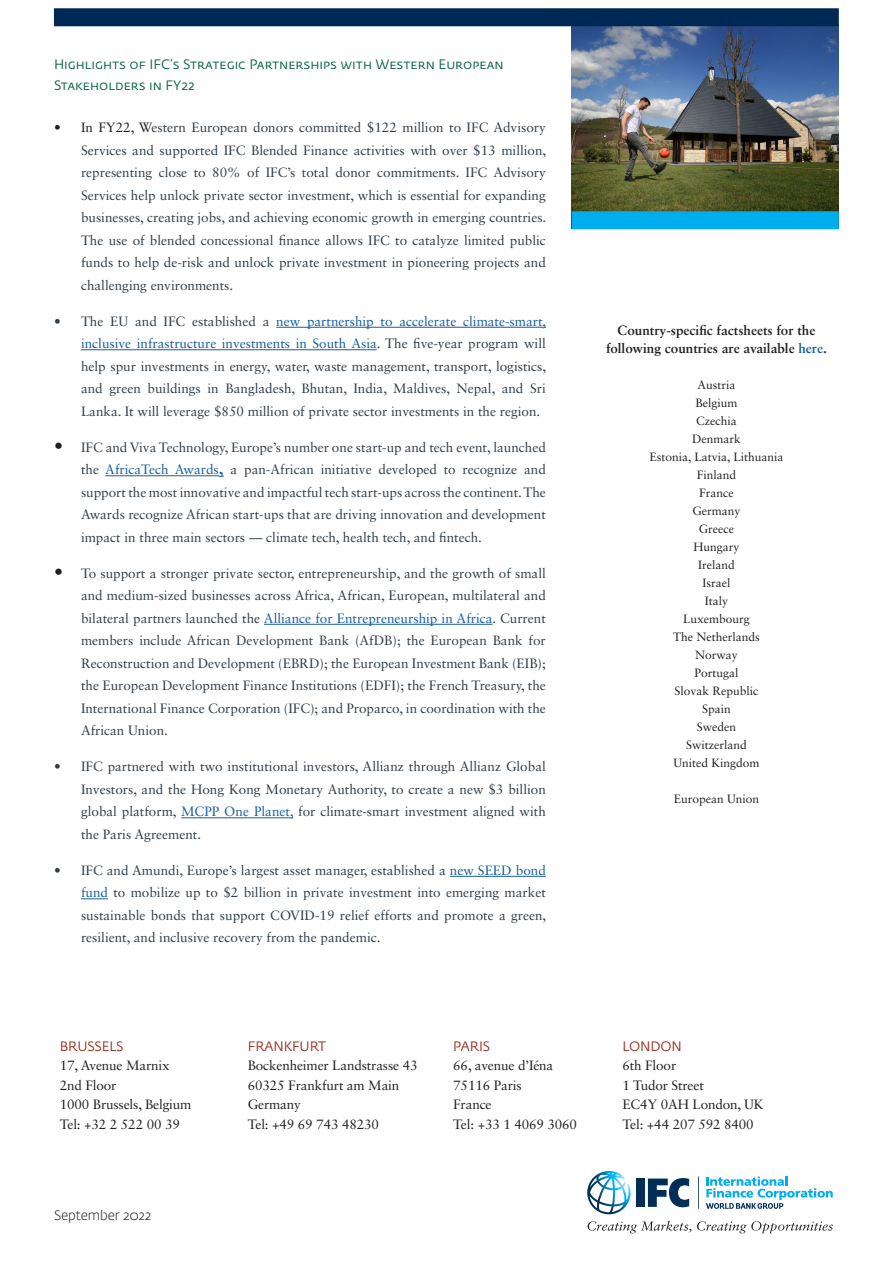
<style>
.page{position:relative;width:893px;height:1263px;background:#fff}
.page>*{position:absolute;margin:0;border:0;box-sizing:border-box;transform-origin:0 0}
.t1{font:13.5px/22.5px "Sabon LT Std";color:#313e48;text-align:justify}
._4_-_ContactInfo_Bod{font:13.5px "Sabon LT Std";letter-spacing:-.01em;color:#231f20}
.t2{font:13.5px/21px "Fedra Sans Std";color:#0b6546}
.t3{font:700 13.5px "Sabon LT Std";color:#231f20}
._4_-_ContactInfo_Bod-2{font:13.5px "Fedra Sans Std";letter-spacing:-.01em;color:#9c3022}
._4_-_ContactInfo_Bod-3{font:300 13.5px "Fedra Sans Std";letter-spacing:-.01em;color:#231f20}
.t4{font:12px "Sabon LT Std";color:#231f20}
.s1{color:#231f20}
.s2{color:#175d9e}
.s3{font-size:18px;color:#231f20}
.s4{font-size:18px;color:#175d9e}
</style>
<div class="page">
<hr style="left:276px;top:327px;width:270px;height:1px;background:#175d9e">
<hr style="left:81px;top:349px;width:296px;height:1px;background:#175d9e">
<hr style="left:105px;top:475px;width:114px;height:1px;background:#175d9e">
<hr style="left:264px;top:624px;width:229px;height:1px;background:#175d9e">
<hr style="left:181px;top:817px;width:112px;height:1px;background:#175d9e">
<hr style="left:450px;top:876px;width:96px;height:1px;background:#175d9e">
<svg style="left:81px;top:898px;width:27px;height:1px"></svg>
<img style="left:572px;top:26px;width:267px;height:185px">
<div style="left:54px;top:8px;width:785px;height:18px;background:#002855"></div>
<div style="left:572px;top:211px;width:267px;height:18px;background:#00aeef"></div>
<div style="left:636px;top:1178px;width:9px;height:29px;background:#002e54"></div>
<svg style="left:587px;top:1171px;width:43px;height:43px"></svg>
<svg style="left:648px;top:1178px;width:41px;height:29px"></svg>
<hr style="left:698px;top:1176px;width:1px;height:33px;background:#002e54">
<svg style="left:706px;top:1176px;width:127px;height:33px"></svg>
<svg style="left:588px;top:1221px;width:245px;height:12px"></svg>
<p class="t2" style="left:54px;top:54px;width:451px">Highlights of IFC’s Strategic Partnerships with Western European<br>Stakeholders in FY22</p>
<p class="t1" style="left:81px;top:116px;width:467px;text-indent:-27px"><span class="s1">• In FY22, W</span>estern European donors committed $122 million to IFC Advisory Services and supported IFC Blended Finance activities with over $13 million, representing close to 80% of IFC’s total donor commitments. IFC Advisory Services help unlock private sector investment, which is essential for expanding businesses, creating jobs, and achieving economic growth in emerging countries.<br>The use of blended concessional finance allows IFC to catalyze limited public funds to help de-risk and unlock private investment in pioneering projects and challenging environments.</p>
<p class="t1" style="left:81px;top:310px;width:467px;text-indent:-27px">• The EU and IFC established a <span class="s2">new partnership to accelerate climate-smart, inclusive infrastructure investments in South Asia</span>. The five-year program will help spur investments in energy, water, waste management, transport, logistics, and green buildings in Bangladesh, Bhutan, India, Maldives, Nepal, and Sri Lanka. It will leverage $850 million of private sector investments in the region.</p>
<p class="t1" style="left:81px;top:436px;width:466px;text-indent:-27px"><span class="s3">•</span> IFC and Viva Technology, Europe’s number one start-up and tech event, launched the <span class="s2">AfricaTech Awards</span><span class="s4">,</span> a pan-African initiative developed to recognize and support the most innovative and impactful tech start-ups across the continent. The Awards recognize African start-ups that are driving innovation and development impact in three main sectors — climate tech, health tech, and fintech.</p>
<p class="t1" style="left:81px;top:562px;width:466px;text-indent:-27px"><span class="s3">•</span> To support a stronger private sector, entrepreneurship, and the growth of small and medium-sized businesses across Africa, African, European, multilateral and bilateral partners launched the <span class="s2">Alliance for Entrepreneurship in Africa</span>. Current members include African Development Bank (AfDB); the European Bank for Reconstruction and Development (EBRD); the European Investment Bank (EIB); the European Development Finance Institutions (EDFI); the French Treasury, the International Finance Corporation (IFC); and Proparco, in coordination with the African Union.</p>
<p class="t1" style="left:81px;top:755px;width:466px;text-indent:-27px">• IFC partnered with two institutional investors, Allianz through Allianz Global Investors, and the Hong Kong Monetary Authority, to create a new $3 billion global platform, <span class="s2">MCPP One Planet,</span> for climate-smart investment aligned with the Paris Agreement.</p>
<p class="t1" style="left:81px;top:859px;width:467px;text-indent:-27px">• IFC and Amundi, Europe’s largest asset manager, established a <span class="s2">new SEED bond fund</span> to mobilize up to $2 billion in private investment into emerging market sustainable bonds that support COVID-19 relief efforts and promote a green, resilient, and inclusive recovery from the pandemic.</p>
<p class="t3" style="left:618px;top:322px;width:199px">Country-specific factsheets for the</p>
<p class="t3" style="left:606px;top:340px;width:222px">following countries are available <span class="s2">here</span>.</p>
<p class="t4" style="left:697px;top:378px;width:39px">Austria</p>
<p class="t4" style="left:695px;top:396px;width:43px">Belgium</p>
<p class="t4" style="left:696px;top:414px;width:42px">Czechia</p>
<p class="t4" style="left:692px;top:432px;width:50px">Denmark</p>
<p class="t4" style="left:650px;top:450px;width:135px">Estonia, Latvia, Lithuania</p>
<p class="t4" style="left:697px;top:468px;width:41px">Finland</p>
<p class="t4" style="left:699px;top:486px;width:36px">France</p>
<p class="t4" style="left:692px;top:504px;width:49px">Germany</p>
<p class="t4" style="left:699px;top:522px;width:37px">Greece</p>
<p class="t4" style="left:693px;top:540px;width:48px">Hungary</p>
<p class="t4" style="left:698px;top:558px;width:38px">Ireland</p>
<p class="t4" style="left:702px;top:576px;width:29px">Israel</p>
<p class="t4" style="left:705px;top:594px;width:25px">Italy</p>
<p class="t4" style="left:683px;top:612px;width:68px">Luxembourg</p>
<p class="t4" style="left:673px;top:630px;width:88px">The Netherlands</p>
<p class="t4" style="left:695px;top:648px;width:44px">Norway</p>
<p class="t4" style="left:694px;top:666px;width:46px">Portugal</p>
<p class="t4" style="left:674px;top:684px;width:86px">Slovak Republic</p>
<p class="t4" style="left:702px;top:702px;width:30px">Spain</p>
<p class="t4" style="left:697px;top:720px;width:41px">Sweden</p>
<p class="t4" style="left:686px;top:738px;width:62px">Switzerland</p>
<p class="t4" style="left:673px;top:756px;width:88px">United Kingdom</p>
<p class="t4" style="left:674px;top:792px;width:87px">European Union</p>
<p class="_4_-_ContactInfo_Bod-2" style="left:60px;top:1038px;width:65px">BRUSSELS</p>
<p class="_4_-_ContactInfo_Bod" style="left:60px;top:1057px;width:111px">17, Avenue Marnix</p>
<p class="_4_-_ContactInfo_Bod" style="left:60px;top:1077px;width:58px">2nd Floor</p>
<p class="_4_-_ContactInfo_Bod" style="left:60px;top:1096px;width:133px">1000 Brussels, Belgium</p>
<p class="_4_-_ContactInfo_Bod" style="left:60px;top:1116px;width:122px">Tel: +32 2 522 00 39</p>
<p class="_4_-_ContactInfo_Bod-3" style="left:54px;top:1207px;width:99px">September 2022</p>
<p class="_4_-_ContactInfo_Bod-2" style="left:248px;top:1038px;width:80px">FRANKFURT</p>
<p class="_4_-_ContactInfo_Bod" style="left:248px;top:1057px;width:171px">Bockenheimer Landstrasse 43</p>
<p class="_4_-_ContactInfo_Bod" style="left:248px;top:1077px;width:153px">60325 Frankfurt am Main</p>
<p class="_4_-_ContactInfo_Bod" style="left:248px;top:1096px;width:55px">Germany</p>
<p class="_4_-_ContactInfo_Bod" style="left:248px;top:1116px;width:133px">Tel: +49 69 743 48230</p>
<p class="_4_-_ContactInfo_Bod-2" style="left:453px;top:1038px;width:38px">PARIS</p>
<p class="_4_-_ContactInfo_Bod" style="left:453px;top:1057px;width:102px">66, avenue d’Iéna</p>
<p class="_4_-_ContactInfo_Bod" style="left:453px;top:1077px;width:70px">75116 Paris</p>
<p class="_4_-_ContactInfo_Bod" style="left:453px;top:1096px;width:40px">France</p>
<p class="_4_-_ContactInfo_Bod" style="left:453px;top:1116px;width:125px">Tel: +33 1 4069 3060</p>
<p class="_4_-_ContactInfo_Bod-2" style="left:622px;top:1038px;width:61px">LONDON</p>
<p class="_4_-_ContactInfo_Bod" style="left:622px;top:1057px;width:55px">6th Floor</p>
<p class="_4_-_ContactInfo_Bod" style="left:622px;top:1077px;width:83px">1 Tudor Street</p>
<p class="_4_-_ContactInfo_Bod" style="left:622px;top:1096px;width:143px">EC4Y 0AH London, UK</p>
<p class="_4_-_ContactInfo_Bod" style="left:622px;top:1116px;width:133px">Tel: +44 207 592 8400</p>
</div>
